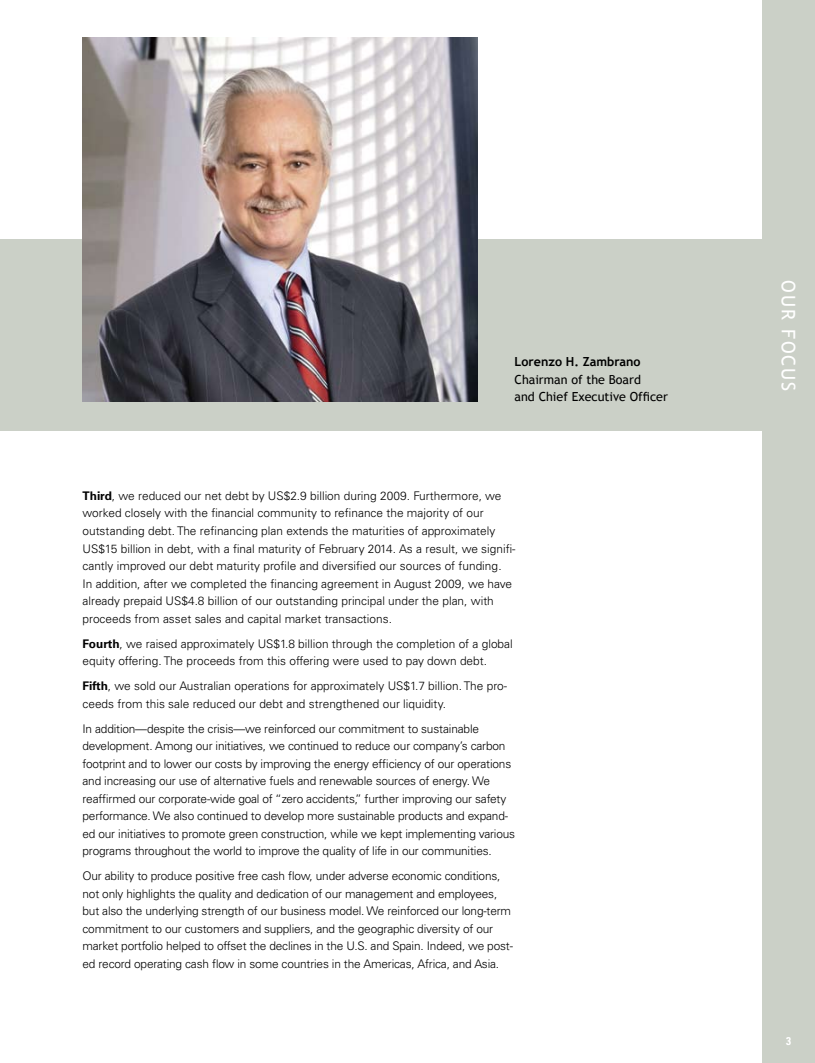
<style>
.page{position:relative;width:815px;height:1063px;background:#fff}
.page>*{position:absolute;margin:0;border:0;box-sizing:border-box;transform-origin:0 0}
.t1{font:18.75px "Trebuchet MS";letter-spacing:.1em;color:#fff}
.t2{font:12.5px/17.5px "Trebuchet MS";color:#000}
.t3{font:700 12.5px "Trebuchet MS";color:#000}
.t4{font:300 11.88px/17.5px "Univers";letter-spacing:-.015em;color:#000}
.t5{font:700 condensed 11.25px "Univers";color:#fff}
.s1{font-weight:700}
</style>
<div class="page">
<div style="left:763px;top:0;width:52px;height:1063px;background:#cbd0c7"></div>
<div style="left:0;top:240px;width:770px;height:191px;background:#cbd0c7"></div>
<img style="left:82px;top:38px;width:396px;height:363px">
<p class="t3" style="left:515px;top:354px;width:127px">Lorenzo H. Zambrano</p>
<p class="t2" style="left:515px;top:371px;width:155px">Chairman of the Board<br>and Chief Executive Officer</p>
<p class="t4" style="left:82px;top:487px;width:435px"><span class="s1">Third</span>, we reduced our net debt by US$2.9 billion during 2009. Furthermore, we worked closely with the financial community to refinance the majority of our outstanding debt. The refinancing plan extends the maturities of approximately US$15 billion in debt, with a final maturity of February 2014. As a result, we signifi&shy;cantly improved our debt maturity profile and diversified our sources of funding.<br>In addition, after we completed the financing agreement in August 2009, we have already prepaid US$4.8 billion of our outstanding principal under the plan, with proceeds from asset sales and capital market transactions.</p>
<p class="t4" style="left:82px;top:635px;width:432px"><span class="s1">Fourth</span>, we raised approximately US$1.8 billion through the completion of a global equity offering. The proceeds from this offering were used to pay down debt.</p>
<p class="t4" style="left:82px;top:677px;width:426px"><span class="s1">Fifth</span>, we sold our Australian operations for approximately US$1.7 billion. The pro&shy;ceeds from this sale reduced our debt and strengthened our liquidity.</p>
<p class="t4" style="left:82px;top:720px;width:434px">In addition—despite the crisis—we reinforced our commitment to sustainable development. Among our initiatives, we continued to reduce our company’s carbon footprint and to lower our costs by improving the energy efficiency of our operations and increasing our use of alternative fuels and renewable sources of energy. We reaffirmed our corporate-wide goal of “zero accidents,” further improving our safety performance. We also continued to develop more sustainable products and expand&shy;ed our initiatives to promote green construction, while we kept implementing various programs throughout the world to improve the quality of life in our communities.</p>
<p class="t4" style="left:82px;top:867px;width:432px">Our ability to produce positive free cash flow, under adverse economic conditions, not only highlights the quality and dedication of our management and employees, but also the underlying strength of our business model. We reinforced our long-term commitment to our customers and suppliers, and the geographic diversity of our market portfolio helped to offset the declines in the U.S. and Spain. Indeed, we post&shy;ed record operating cash flow in some countries in the Americas, Africa, and Asia.</p>
<h1 class="t1" style="left:799px;top:280px;width:113px;rotate:90deg">OUR FOCUS</h1>
<p class="t5" style="left:786px;top:1034px;width:6px">3</p>
</div>
